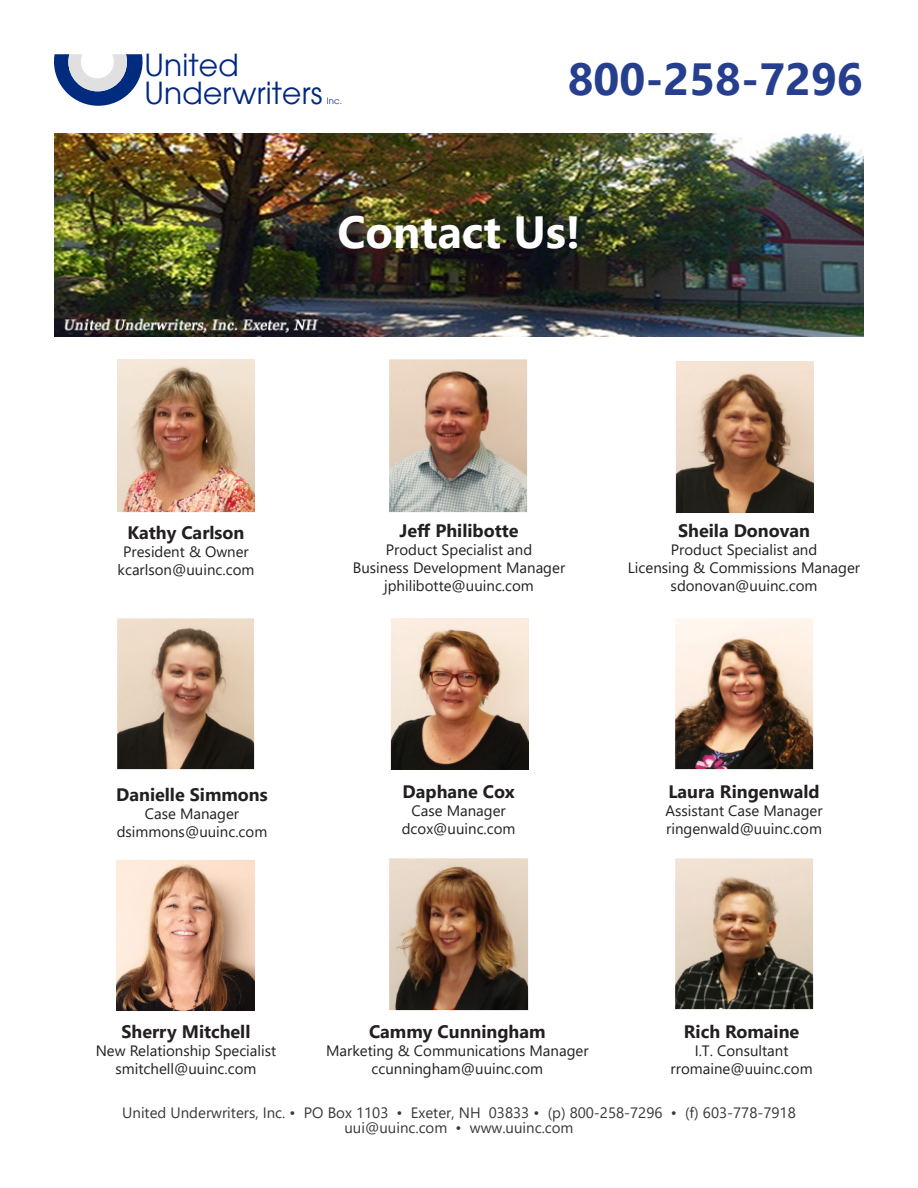
<style>
.page{position:relative;width:918px;height:1188px;background:#fff}
.page>*{position:absolute;margin:0;border:0;box-sizing:border-box;transform-origin:0 0}
.t1{font:700 45px "Segoe UI";color:#253f8e}
.t2{font:700 45px "Segoe UI";color:#fff}
.t3{font:29.85px/27.3px "Avant Garde";letter-spacing:.005em;color:#00287f}
.t4{font:700 18px "Segoe UI";color:#231f20}
.t5{font:15px "Segoe UI";color:#231f20}
.t6{font:15px "Segoe UI";color:#383838}
.t7{font:8.55px "Avant Garde";color:#00287f}
</style>
<div class="page">
<img style="left:54px;top:134px;width:810px;height:202px">
<svg style="left:54px;top:54px;width:89px;height:52px"></svg>
<img style="left:117px;top:360px;width:138px;height:152px">
<img style="left:390px;top:858px;width:138px;height:153px">
<img style="left:675px;top:361px;width:138px;height:151px">
<img style="left:389px;top:360px;width:139px;height:152px">
<img style="left:116px;top:860px;width:138px;height:151px">
<img style="left:117px;top:619px;width:137px;height:151px">
<img style="left:390px;top:619px;width:138px;height:151px">
<img style="left:676px;top:619px;width:137px;height:151px">
<img style="left:676px;top:858px;width:137px;height:152px">
<p class="t3" style="left:145px;top:52px;width:179px">United<br>Underwriters</p>
<p class="t7" style="left:327px;top:95px;width:17px">Inc.</p>
<p class="t1" style="left:568px;top:37px;width:297px">800-258-7296</p>
<p class="t2" style="left:337px;top:189px;width:245px">Contact Us!</p>
<p class="t4" style="left:128px;top:516px;width:118px">Kathy Carlson</p>
<p class="t5" style="left:123px;top:538px;width:127px">President &amp; Owner</p>
<p class="t5" style="left:118px;top:556px;width:138px">kcarlson@uuinc.com</p>
<p class="t4" style="left:400px;top:514px;width:120px">Jeff Philibotte</p>
<p class="t5" style="left:386px;top:536px;width:148px">Product Specialist and</p>
<p class="t5" style="left:353px;top:554px;width:214px">Business Development Manager</p>
<p class="t5" style="left:384px;top:572px;width:151px">jphilibotte@uuinc.com</p>
<p class="t4" style="left:678px;top:514px;width:133px">Sheila Donovan</p>
<p class="t5" style="left:671px;top:536px;width:148px">Product Specialist and</p>
<p class="t5" style="left:628px;top:554px;width:234px">Licensing &amp; Commissions Manager</p>
<p class="t5" style="left:671px;top:572px;width:148px">sdonovan@uuinc.com</p>
<p class="t4" style="left:116px;top:778px;width:153px">Danielle Simmons</p>
<p class="t5" style="left:145px;top:799px;width:96px">Case Manager</p>
<p class="t5" style="left:117px;top:817px;width:152px">dsimmons@uuinc.com</p>
<p class="t4" style="left:403px;top:774px;width:114px">Daphane Cox</p>
<p class="t5" style="left:411px;top:796px;width:96px">Case Manager</p>
<p class="t5" style="left:402px;top:814px;width:115px">dcox@uuinc.com</p>
<p class="t4" style="left:121px;top:1014px;width:131px">Sherry Mitchell</p>
<p class="t5" style="left:96px;top:1036px;width:182px">New Relationship Specialist</p>
<p class="t5" style="left:116px;top:1054px;width:142px">smitchell@uuinc.com</p>
<p class="t4" style="left:369px;top:1014px;width:178px">Cammy Cunningham</p>
<p class="t5" style="left:326px;top:1036px;width:264px">Marketing &amp; Communications Manager</p>
<p class="t5" style="left:372px;top:1054px;width:173px">ccunningham@uuinc.com</p>
<p class="t4" style="left:668px;top:774px;width:153px">Laura Ringenwald</p>
<p class="t5" style="left:665px;top:796px;width:159px">Assistant Case Manager</p>
<p class="t5" style="left:666px;top:814px;width:157px">ringenwald@uuinc.com</p>
<p class="t4" style="left:684px;top:1014px;width:117px">Rich Romaine</p>
<p class="t5" style="left:695px;top:1036px;width:95px">I.T. Consultant</p>
<p class="t5" style="left:671px;top:1054px;width:143px">rromaine@uuinc.com</p>
<p class="t6" style="left:122px;top:1098px;width:675px">United Underwriters, Inc. • PO Box 1103 • Exeter, NH 03833 • (p) 800-258-7296 • (f) 603-778-7918</p>
<p class="t6" style="left:344px;top:1113px;width:231px">uui@uuinc.com • www.uuinc.com</p>
</div>
